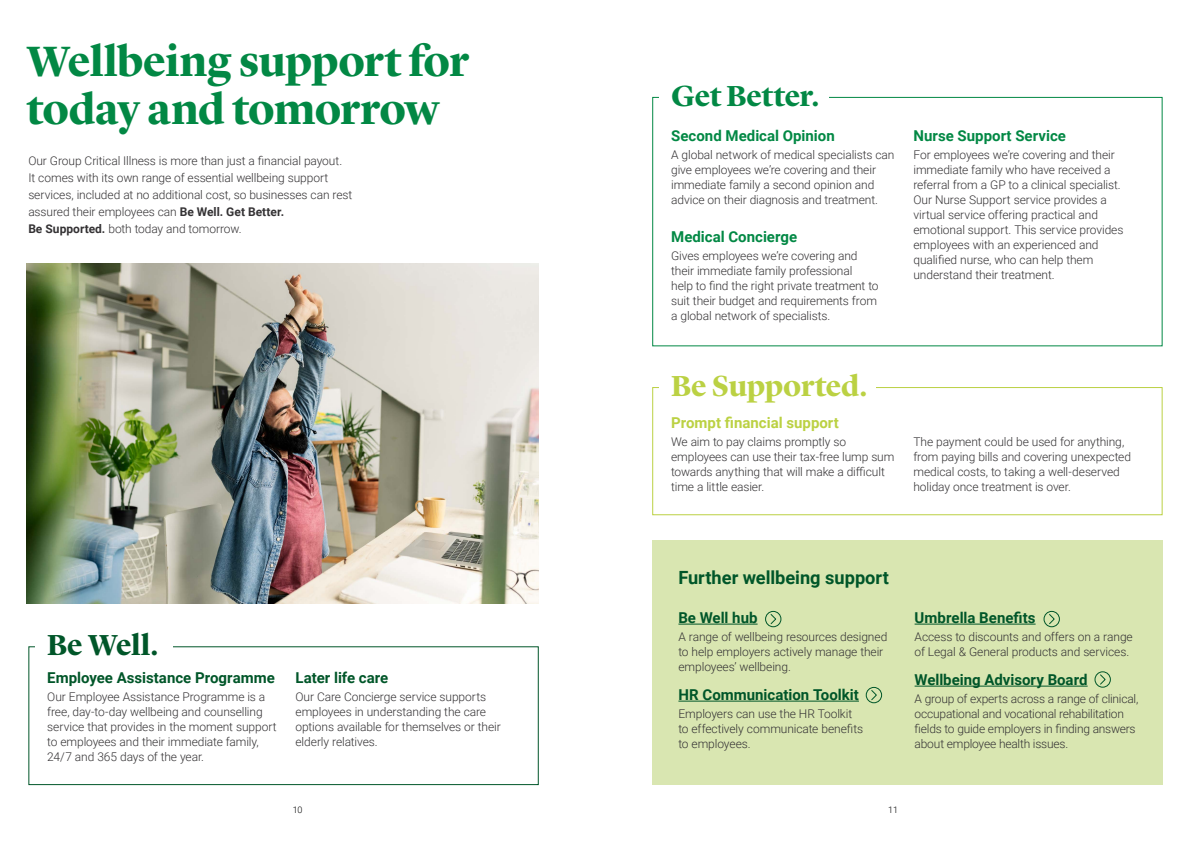
<style>
.page{position:relative;width:1191px;height:842px;background:#fff}
.page>*{position:absolute;margin:0;border:0;box-sizing:border-box;transform-origin:0 0}
.Page_Headings{font:700 44px/48px "Lyon Display";letter-spacing:-.015em;color:#028844}
.Paragraph_heading{font:700 30px "Lyon Display";letter-spacing:-.01em;color:#bbd143}
.Paragraph_heading-2{font:700 30px "Lyon Display";letter-spacing:-.015em;color:#028844}
.Paragraph_heading-3{font:700 30px "Lyon Display";letter-spacing:-.005em;color:#005629}
.Paragraph_heading-4{font:700 18.2px "Roboto";color:#005629}
.Body_copy__bold{font:700 15px "Roboto";color:#005629}
.Body_copy__bold-2{font:700 15px "Roboto";color:#028844}
.Body_copy__bold-3{font:700 15px "Roboto";color:#bbd143}
.Body_copy__bold-4{font:300 12px/15px "Roboto";letter-spacing:-.01em;color:#343234}
.Body_copy{font:300 12px/15px "Roboto";letter-spacing:-.01em;color:#343234}
.t1{font:300 9px "Roboto";color:#000}
.s1{font-weight:700}
</style>
<div class="page">
<div style="left:28px;top:646px;width:511px;height:139px;border:1px solid #005629"></div>
<div style="left:652px;top:387px;width:510px;height:128px;border:1px solid #bbd143"></div>
<div style="left:652px;top:97px;width:510px;height:249px;border:1px solid #028844"></div>
<div style="left:35px;top:629px;width:138px;height:32px;background:#fff"></div>
<div style="left:659px;top:370px;width:216px;height:32px;background:#fff"></div>
<div style="left:659px;top:80px;width:169px;height:32px;background:#fff"></div>
<img style="left:27px;top:263px;width:512px;height:341px">
<div style="left:652px;top:540px;width:510px;height:245px;background:#d9e6b1"></div>
<hr style="left:678px;top:624px;width:79px;height:1px;background:#005629">
<hr style="left:678px;top:701px;width:181px;height:1px;background:#005629">
<hr style="left:914px;top:624px;width:121px;height:1px;background:#005629">
<hr style="left:914px;top:686px;width:173px;height:1px;background:#005629">
<div style="left:1094px;top:671px;width:16px;height:17px;border:1px solid #005629;border-radius:50%"></div>
<svg style="left:1099px;top:673px;width:7px;height:12px"></svg>
<div style="left:865px;top:687px;width:17px;height:16px;border:1px solid #005629;border-radius:50%"></div>
<svg style="left:870px;top:689px;width:7px;height:12px"></svg>
<div style="left:1043px;top:611px;width:17px;height:16px;border:1px solid #005629;border-radius:50%"></div>
<svg style="left:1048px;top:613px;width:7px;height:12px"></svg>
<div style="left:765px;top:611px;width:16px;height:16px;border:1px solid #005629;border-radius:50%"></div>
<svg style="left:769px;top:613px;width:8px;height:12px"></svg>
<p class="Page_Headings" style="left:27px;top:34px;width:443px">Wellbeing support for today and tomorrow</p>
<p class="Body_copy__bold-4" style="left:28px;top:152px;width:325px;line-height:17px">Our Group Critical Illness is more than just a financial payout.<br>It comes with its own range of essential wellbeing support services, included at no additional cost, so businesses can rest assured their employees can <span class="s1">Be Well. Get Better.<br>Be Supported.</span> both today and tomorrow.</p>
<p class="Paragraph_heading-3" style="left:47px;top:623px;width:112px">Be Well.</p>
<p class="Body_copy__bold" style="left:47px;top:668px;width:229px">Employee Assistance Programme</p>
<p class="Body_copy__bold-4" style="left:47px;top:689px;width:231px">Our Employee Assistance Programme is a free, day-to-day wellbeing and counselling service that provides in the moment support to employees and their immediate family, 24/7 and 365 days of the year.</p>
<p class="Body_copy__bold" style="left:295px;top:668px;width:94px">Later life care</p>
<p class="Body_copy__bold-4" style="left:295px;top:689px;width:207px">Our Care Concierge service supports employees in understanding the care options available for themselves or their elderly relatives.</p>
<p class="Paragraph_heading-2" style="left:671px;top:73px;width:150px">Get Better.</p>
<p class="Body_copy__bold-2" style="left:671px;top:125px;width:165px">Second Medical Opinion</p>
<p class="Body_copy__bold-4" style="left:671px;top:147px;width:225px">A global network of medical specialists can give employees we’re covering and their immediate family a second opinion and advice on their diagnosis and treatment.</p>
<p class="Body_copy__bold-2" style="left:671px;top:226px;width:128px">Medical Concierge</p>
<p class="Body_copy__bold-4" style="left:671px;top:247px;width:209px">Gives employees we’re covering and their immediate family professional<br>help to find the right private treatment to suit their budget and requirements from a global network of specialists.</p>
<p class="Body_copy__bold-2" style="left:913px;top:125px;width:154px">Nurse Support Service</p>
<p class="Body_copy__bold-4" style="left:913px;top:147px;width:211px">For employees we’re covering and their immediate family who have received a referral from a GP to a clinical specialist.<br>Our Nurse Support service provides a virtual service offering practical and emotional support. This service provides employees with an experienced and qualified nurse, who can help them understand their treatment.</p>
<p class="Paragraph_heading" style="left:671px;top:363px;width:198px">Be Supported.</p>
<p class="Body_copy__bold-3" style="left:671px;top:412px;width:169px">Prompt financial support</p>
<p class="Body_copy__bold-4" style="left:671px;top:433px;width:225px">We aim to pay claims promptly so employees can use their tax-free lump sum towards anything that will make a difficult time a little easier.</p>
<p class="Body_copy__bold-4" style="left:913px;top:433px;width:219px">The payment could be used for anything, from paying bills and covering unexpected medical costs, to taking a well-deserved holiday once treatment is over.</p>
<p class="Paragraph_heading-4" style="left:678px;top:565px;width:212px">Further wellbeing support</p>
<p class="Body_copy__bold" style="left:678px;top:607px;width:81px">Be Well hub</p>
<p class="Body_copy" style="left:678px;top:629px;width:210px">A range of wellbeing resources designed to help employers actively manage their employees’ wellbeing.</p>
<p class="Body_copy__bold" style="left:678px;top:684px;width:182px">HR Communication Toolkit</p>
<p class="Body_copy" style="left:678px;top:706px;width:186px">Employers can use the HR Toolkit to effectively communicate benefits to employees.</p>
<p class="Body_copy__bold" style="left:914px;top:607px;width:122px">Umbrella Benefits</p>
<p class="Body_copy" style="left:914px;top:629px;width:220px">Access to discounts and offers on a range of Legal &amp; General products and services.</p>
<p class="Body_copy__bold" style="left:914px;top:669px;width:174px">Wellbeing Advisory Board</p>
<p class="Body_copy" style="left:914px;top:691px;width:225px">A group of experts across a range of clinical, occupational and vocational rehabilitation fields to guide employers in finding answers about employee health issues.</p>
<p class="t1" style="left:293px;top:804px;width:11px">10</p>
<p class="t1" style="left:888px;top:804px;width:11px">11</p>
</div>
